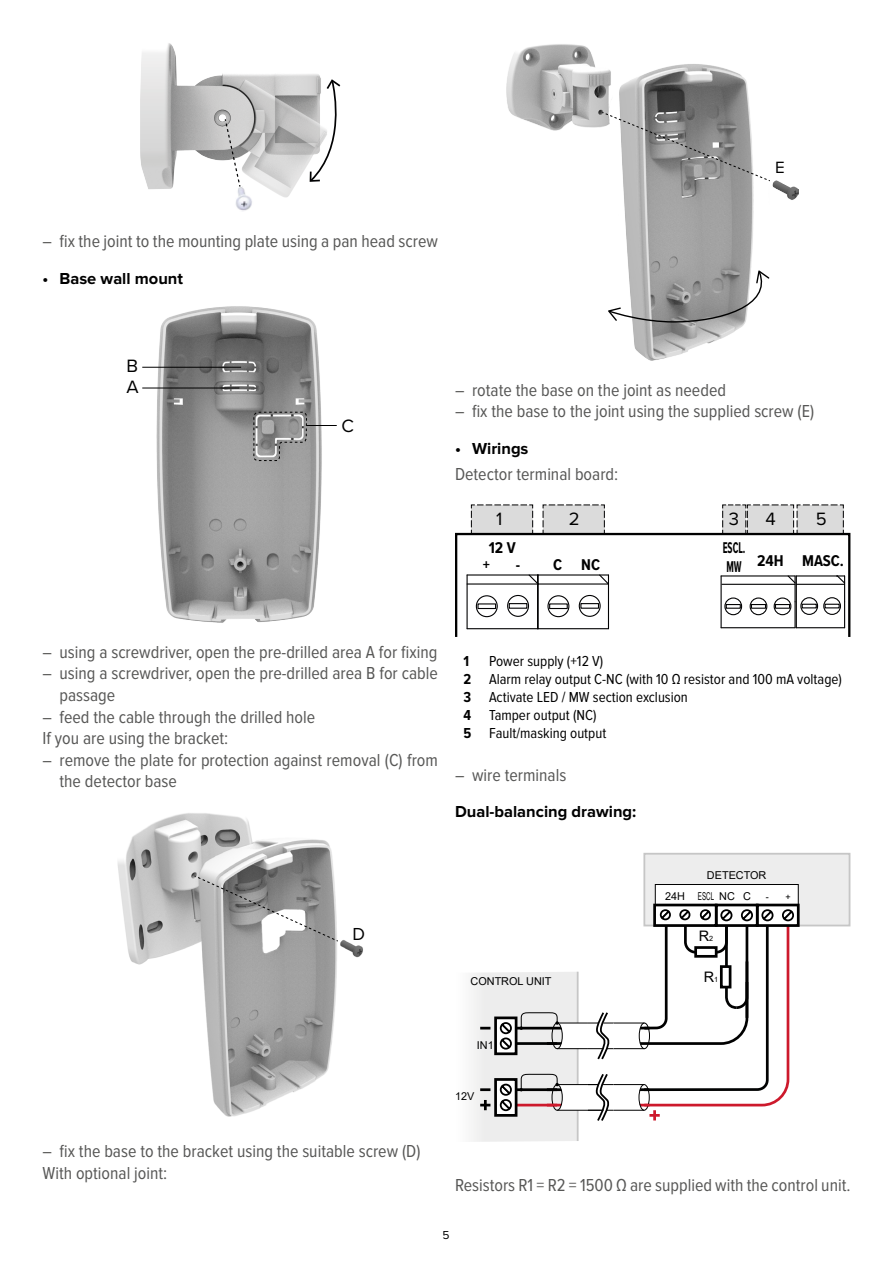
<style>
.page{position:relative;width:893px;height:1263px;background:#fff}
.page>*{position:absolute;margin:0;border:0;box-sizing:border-box;transform-origin:0 0}
.t1{font:18.6px "Proxima Nova";color:#000}
.t2{font:18.45px "Proxima Nova";color:#000}
.t3{font:18px/21.6px "Proxima Nova Cond";color:#575756}
.t4{font:18px "Proxima Nova";color:#000}
.t5{font:16.95px "Proxima Nova";color:#000}
.t6{font:700 16.5px "Proxima Nova";color:#000}
.t7{font:700 16.2px/12.9px "Proxima Nova Cond";color:#000;scale:.63 1}
.t8{font:700 16.2px/17.7px "Proxima Nova Cond";color:#000}
.t9{font:15px/18px "Proxima Nova Cond";color:#000}
.t10{font:700 15px "Proxima Nova Cond";color:#000}
.t11{font:14.55px "Arial";color:#000}
.t12{font:12px "Proxima Nova";color:#000}
.t13{font:10.8px "Arial";color:#000}
.t14{font:10.8px "Arial Narrow";color:#000;scale:.69 1}
.t15{font:9px "Arial";color:#000}
.s1{font-weight:700}
.s2{font-family:"Arial"}
.s3{font-size:7.2px}
</style>
<div class="page">
<img style="left:140px;top:43px;width:181px;height:155px">
<img style="left:234px;top:186px;width:21px;height:25px">
<svg style="left:224px;top:119px;width:17px;height:68px"></svg>
<svg style="left:309px;top:79px;width:31px;height:104px"></svg>
<img style="left:154px;top:306px;width:168px;height:317px">
<hr style="left:142px;top:388px;width:97px;height:1px;background:#000">
<hr style="left:142px;top:367px;width:99px;height:1px;background:#000">
<svg style="left:253px;top:411px;width:54px;height:50px;background:#979797"></svg>
<hr style="left:306px;top:425px;width:31px;height:1px;background:#000">
<img style="left:117px;top:813px;width:246px;height:304px">
<svg style="left:193px;top:875px;width:146px;height:67px;background:#a2a2a2"></svg>
<img style="left:506px;top:44px;width:293px;height:317px">
<svg style="left:601px;top:111px;width:170px;height:71px"></svg>
<svg style="left:608px;top:270px;width:164px;height:53px"></svg>
<svg style="left:455px;top:505px;width:395px;height:132px"></svg>
<hr style="left:538px;top:575px;width:1px;height:54px;background:#020203">
<hr style="left:467px;top:574px;width:71px;height:1px;background:#020203">
<hr style="left:466px;top:575px;width:2px;height:54px;background:#020203">
<hr style="left:467px;top:628px;width:71px;height:1px;background:#020203">
<hr style="left:467px;top:583px;width:71px;height:2px;background:#020203">
<div style="left:547px;top:595px;width:22px;height:22px;border:1px solid #020203;border-radius:50%"></div>
<div style="left:549px;top:603px;width:19px;height:6px;border:1px solid #020203"></div>
<div style="left:579px;top:595px;width:22px;height:22px;border:1px solid #020203;border-radius:50%"></div>
<div style="left:580px;top:603px;width:19px;height:6px;border:1px solid #020203"></div>
<div style="left:476px;top:595px;width:22px;height:22px;border:1px solid #020203;border-radius:50%"></div>
<div style="left:477px;top:603px;width:19px;height:6px;border:1px solid #020203"></div>
<div style="left:507px;top:595px;width:22px;height:22px;border:1px solid #020203;border-radius:50%"></div>
<div style="left:509px;top:603px;width:18px;height:6px;border:1px solid #020203"></div>
<div style="left:724px;top:597px;width:18px;height:18px;border:1px solid #020203;border-radius:50%"></div>
<div style="left:726px;top:604px;width:15px;height:5px;border:1px solid #020203"></div>
<div style="left:750px;top:597px;width:17px;height:18px;border:1px solid #020203;border-radius:50%"></div>
<div style="left:751px;top:604px;width:15px;height:5px;border:1px solid #020203"></div>
<div style="left:774px;top:597px;width:17px;height:18px;border:1px solid #020203;border-radius:50%"></div>
<div style="left:775px;top:604px;width:15px;height:5px;border:1px solid #020203"></div>
<div style="left:800px;top:597px;width:18px;height:18px;border:1px solid #020203;border-radius:50%"></div>
<div style="left:802px;top:604px;width:15px;height:4px;border:1px solid #020203"></div>
<div style="left:823px;top:597px;width:18px;height:18px;border:1px solid #020203;border-radius:50%"></div>
<div style="left:824px;top:604px;width:16px;height:4px;border:1px solid #020203"></div>
<div style="left:644px;top:854px;width:205px;height:71px;background:#ededed"></div>
<div style="left:643px;top:853px;width:207px;height:73px;border:2px solid #c6c6c6"></div>
<div style="left:655px;top:884px;width:143px;height:21px;background:#fff"></div>
<div style="left:655px;top:884px;width:144px;height:21px;border:1px solid #000"></div>
<div style="left:757px;top:905px;width:41px;height:20px;background:#fff"></div>
<div style="left:756px;top:904px;width:44px;height:23px;border:3px solid #000"></div>
<svg style="left:473px;top:903px;width:322px;height:239px"></svg>
<div style="left:696px;top:947px;width:20px;height:9px;background:#fff"></div>
<div style="left:694px;top:946px;width:23px;height:12px;border:3px solid #000"></div>
<div style="left:721px;top:966px;width:9px;height:21px;background:#fff"></div>
<div style="left:720px;top:965px;width:11px;height:23px;border:3px solid #000"></div>
<p class="t3" style="left:43px;top:231px;width:397px">– fix the joint to the mounting plate using a pan head screw</p>
<p class="t6" style="left:43px;top:269px;width:142px">• Base wall mount</p>
<p class="t5" style="left:775px;top:155px;width:11px">E</p>
<p class="t1" style="left:127px;top:352px;width:13px">B</p>
<p class="t1" style="left:126px;top:373px;width:14px">A</p>
<p class="t1" style="left:341px;top:412px;width:14px">C</p>
<p class="t3" style="left:455px;top:379px;width:273px">– rotate the base on the joint as needed</p>
<p class="t3" style="left:455px;top:401px;width:361px">– fix the base to the joint using the supplied screw (E)</p>
<p class="t6" style="left:455px;top:439px;width:75px">• Wirings</p>
<p class="t3" style="left:455px;top:464px;width:165px">Detector terminal board:</p>
<p class="t2" style="left:496px;top:505px;width:8px">1</p>
<p class="t2" style="left:569px;top:505px;width:12px">2</p>
<p class="t2" style="left:729px;top:505px;width:12px">3</p>
<p class="t2" style="left:765px;top:505px;width:12px">4</p>
<p class="t2" style="left:816px;top:505px;width:12px">5</p>
<p class="t8" style="left:483px;top:538px;width:34px;text-indent:6px">12 V +</p>
<p class="t7" style="left:723px;top:540px;width:194px">ESCL.<br>MW 24H MASC.</p>
<p class="t8" style="left:516px;top:556px;width:86px">- CNC</p>
<p class="t3" style="left:43px;top:641px;width:396px">– using a screwdriver, open the pre-drilled area A for fixing</p>
<p class="t3" style="left:60px;top:663px;width:380px;text-indent:-17px">– using a screwdriver, open the pre-drilled area B for cable passage</p>
<p class="t3" style="left:43px;top:706px;width:274px">– feed the cable through the drilled hole<br>If you are using the bracket:</p>
<p class="t3" style="left:60px;top:749px;width:380px;text-indent:-17px">– remove the plate for protection against removal (C) from the detector base</p>
<p class="t9" style="left:463px;top:652px;width:380px;text-indent:26px">Power supply (+12 V)<br><span class="s1">2</span> Alarm relay output C-NC (with 10 Ω resistor and 100 mA voltage)<br><span class="s1">3</span> Activate LED / MW section exclusion<br><span class="s1">4</span> Tamper output (NC)<br><span class="s1">5</span> Fault/masking output</p>
<p class="t10" style="left:463px;top:652px;width:7px">1</p>
<p class="t3" style="left:455px;top:764px;width:113px">– wire terminals</p>
<p class="t6" style="left:455px;top:802px;width:183px">Dual-balancing drawing:</p>
<p class="t4" style="left:353px;top:921px;width:14px">D</p>
<p class="t13" style="left:665px;top:889px;width:21px">24H</p>
<p class="t13" style="left:707px;top:868px;width:61px">DETECTOR</p>
<p class="t14" style="left:698px;top:888px;width:78px">ESCL <span class="s2">NC C</span></p>
<p class="t15" style="left:766px;top:890px;width:26px">- +</p>
<p class="t11" style="left:699px;top:926px;width:16px">R<span class="s3">2</span></p>
<p class="t13" style="left:471px;top:973px;width:83px">CONTROL UNIT</p>
<p class="t11" style="left:704px;top:967px;width:16px">R<span class="s3">1</span></p>
<p class="t3" style="left:43px;top:1140px;width:379px">– fix the base to the bracket using the suitable screw (D)<br>With optional joint:</p>
<p class="t13" style="left:477px;top:1037px;width:18px">IN1</p>
<p class="t13" style="left:455px;top:1089px;width:21px">12V</p>
<p class="t3" style="left:455px;top:1175px;width:397px">Resistors R1 = R2 = 1500 Ω are supplied with the control unit.</p>
<p class="t12" style="left:443px;top:1228px;width:9px">5</p>
</div>
